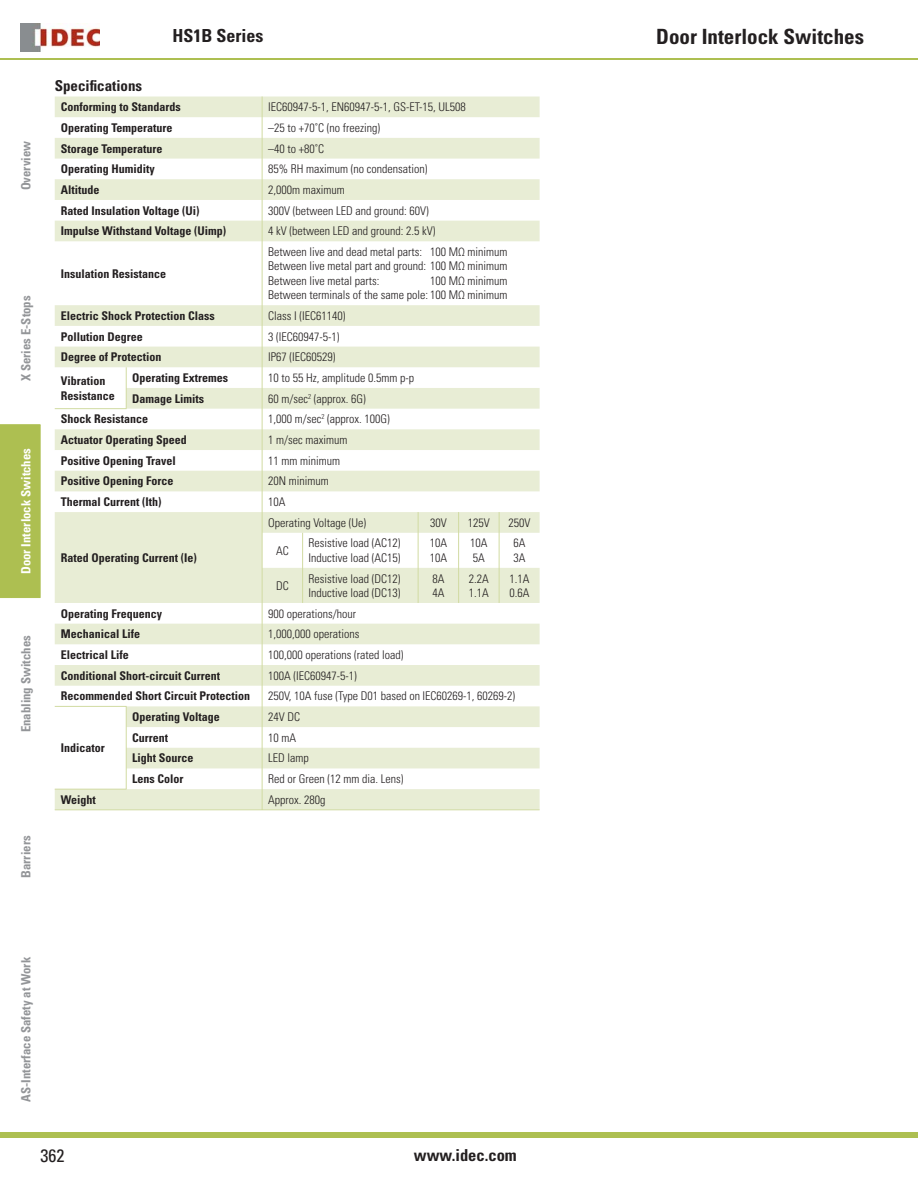
<style>
.page{position:relative;width:918px;height:1188px;background:#fff}
.page>*{position:absolute;margin:0;border:0;box-sizing:border-box;transform-origin:0 0}
.t1{font:700 condensed 21px "Univers LT Std";color:#231f20}
.t2{font:700 condensed 18px "Univers LT Std";color:#231f20}
.t3{font:condensed 18px "Univers LT Std";color:#231f20}
.t4{font:700 condensed 16.5px "Univers LT Std";color:#231f20}
.t5{font:700 condensed 15px "Univers LT Std";color:#231f20}
.t6{font:700 condensed 12.75px "Univers LT Std";color:#939598}
.t7{font:700 condensed 12.75px "Univers LT Std";color:#fff}
.t8{font:300 condensed 12px/14.4px "Univers LT Std";color:#231f20}
.t9{font:700 condensed 12px/14.4px "Univers LT Std";color:#231f20}
</style>
<div class="page">
<img style="left:20px;top:24px;width:80px;height:27px">
<hr style="left:0;top:424px;width:40px;height:1px;background:#adbf51">
<hr style="left:40px;top:425px;width:1px;height:172px;background:#adbf51">
<div style="left:0;top:425px;width:40px;height:173px;background:#adbf51"></div>
<hr style="left:0;top:59px;width:918px;height:1px;background:#adbf51">
<div style="left:0;top:1132px;width:918px;height:6px;background:#adbf51"></div>
<svg style="left:55px;top:97px;width:485px;height:712px"></svg>
<svg style="left:262px;top:97px;width:1px;height:144px"></svg>
<hr style="left:262px;top:241px;width:1px;height:64px;background:#d1dba2">
<svg style="left:262px;top:305px;width:1px;height:228px"></svg>
<svg style="left:418px;top:512px;width:1px;height:21px"></svg>
<svg style="left:458px;top:512px;width:1px;height:21px"></svg>
<svg style="left:499px;top:512px;width:1px;height:21px"></svg>
<hr style="left:262px;top:533px;width:1px;height:35px;background:#d1dba2">
<hr style="left:302px;top:533px;width:1px;height:35px;background:#d1dba2">
<hr style="left:418px;top:533px;width:1px;height:35px;background:#d1dba2">
<hr style="left:458px;top:533px;width:1px;height:35px;background:#d1dba2">
<hr style="left:499px;top:533px;width:1px;height:35px;background:#d1dba2">
<hr style="left:262px;top:568px;width:1px;height:35px;background:#d1dba2">
<hr style="left:302px;top:568px;width:1px;height:35px;background:#d1dba2">
<hr style="left:418px;top:568px;width:1px;height:35px;background:#d1dba2">
<hr style="left:458px;top:568px;width:1px;height:35px;background:#d1dba2">
<hr style="left:499px;top:568px;width:1px;height:35px;background:#d1dba2">
<svg style="left:262px;top:603px;width:1px;height:206px"></svg>
<hr style="left:55px;top:809px;width:485px;height:1px;background:#d1dba2">
<svg style="left:126px;top:707px;width:1px;height:82px"></svg>
<hr style="left:55px;top:789px;width:72px;height:1px;background:#d1dba2">
<svg style="left:126px;top:367px;width:1px;height:41px"></svg>
<hr style="left:55px;top:408px;width:72px;height:1px;background:#d1dba2">
<hr style="left:55px;top:706px;width:72px;height:1px;background:#d1dba2">
<p class="t6" style="left:20px;top:190px;width:51px;rotate:-90deg">Overview</p>
<p class="t6" style="left:20px;top:381px;width:87px;rotate:-90deg">X Series E-Stops</p>
<p class="t7" style="left:20px;top:574px;width:128px;rotate:-90deg">Door Interlock Switches</p>
<p class="t6" style="left:20px;top:732px;width:99px;rotate:-90deg">Enabling Switches</p>
<p class="t6" style="left:20px;top:878px;width:44px;rotate:-90deg">Barriers</p>
<h2 class="t2" style="left:172px;top:27px;width:92px">HS1B Series</h2>
<p class="t5" style="left:55px;top:78px;width:89px">Specifications</p>
<p class="t9" style="left:61px;top:100px;width:121px">Conforming to Standards</p>
<p class="t8" style="left:268px;top:100px;width:199px">IEC60947-5-1, EN60947-5-1, GS-ET-15, UL508</p>
<p class="t9" style="left:61px;top:121px;width:113px">Operating Temperature</p>
<p class="t8" style="left:268px;top:121px;width:113px">–25 to +70˚C (no freezing)</p>
<p class="t9" style="left:61px;top:142px;width:103px">Storage Temperature</p>
<p class="t8" style="left:268px;top:142px;width:57px">–40 to +80˚C</p>
<p class="t9" style="left:61px;top:162px;width:95px">Operating Humidity</p>
<p class="t8" style="left:268px;top:163px;width:161px">85% RH maximum (no condensation)</p>
<p class="t9" style="left:61px;top:183px;width:40px">Altitude</p>
<p class="t8" style="left:268px;top:183px;width:78px">2,000m maximum</p>
<p class="t9" style="left:61px;top:204px;width:140px">Rated Insulation Voltage (Ui)</p>
<p class="t8" style="left:268px;top:204px;width:162px">300V (between LED and ground: 60V)</p>
<p class="t9" style="left:61px;top:225px;width:167px">Impulse Withstand Voltage (Uimp)</p>
<p class="t8" style="left:268px;top:225px;width:169px">4 kV (between LED and ground: 2.5 kV)</p>
<p class="t9" style="left:61px;top:267px;width:107px">Insulation Resistance</p>
<p class="t8" style="left:268px;top:245px;width:241px;text-align:justify">Between live and dead metal parts: 100 MΩ minimum Between live metal part and ground: 100 MΩ minimum Between live metal parts:</p>
<p class="t8" style="left:268px;top:274px;width:241px;text-align:right">100 MΩ minimum<br>Between terminals of the same pole: 100 MΩ minimum</p>
<p class="t9" style="left:61px;top:309px;width:156px">Electric Shock Protection Class</p>
<p class="t8" style="left:268px;top:309px;width:79px">Class I (IEC61140)</p>
<p class="t9" style="left:61px;top:330px;width:84px">Pollution Degree</p>
<p class="t8" style="left:268px;top:330px;width:73px">3 (IEC60947-5-1)</p>
<p class="t9" style="left:61px;top:350px;width:102px">Degree of Protection</p>
<p class="t8" style="left:268px;top:351px;width:69px">IP67 (IEC60529)</p>
<p class="t9" style="left:61px;top:374px;width:55px">Vibration<br>Resistance</p>
<p class="t9" style="left:132px;top:371px;width:97px">Operating Extremes</p>
<p class="t8" style="left:268px;top:371px;width:147px">10 to 55 Hz, amplitude 0.5mm p-p</p>
<p class="t9" style="left:132px;top:392px;width:73px">Damage Limits</p>
<p class="t8" style="left:268px;top:392px;width:99px">60 m/sec<sup>2</sup> (approx. 6G)</p>
<p class="t9" style="left:61px;top:413px;width:89px">Shock Resistance</p>
<p class="t8" style="left:268px;top:413px;width:123px">1,000 m/sec<sup>2</sup> (approx. 100G)</p>
<p class="t9" style="left:61px;top:433px;width:127px">Actuator Operating Speed</p>
<p class="t8" style="left:268px;top:433px;width:81px">1 m/sec maximum</p>
<p class="t9" style="left:61px;top:454px;width:117px">Positive Opening Travel</p>
<p class="t8" style="left:268px;top:454px;width:73px">11 mm minimum</p>
<p class="t9" style="left:61px;top:475px;width:114px">Positive Opening Force</p>
<p class="t8" style="left:268px;top:475px;width:62px">20N minimum</p>
<p class="t9" style="left:61px;top:495px;width:102px">Thermal Current (Ith)</p>
<p class="t8" style="left:268px;top:495px;width:19px">10A</p>
<p class="t9" style="left:61px;top:551px;width:138px">Rated Operating Current (Ie)</p>
<p class="t8" style="left:268px;top:516px;width:100px">Operating Voltage (Ue)</p>
<p class="t8" style="left:430px;top:516px;width:18px">30V</p>
<p class="t8" style="left:468px;top:516px;width:23px">125V</p>
<p class="t8" style="left:508px;top:516px;width:23px">250V</p>
<p class="t8" style="left:276px;top:544px;width:14px">AC</p>
<p class="t8" style="left:309px;top:537px;width:93px">Resistive load (AC12)<br>Inductive load (AC15)</p>
<p class="t8" style="left:430px;top:537px;width:19px">10A<br>10A</p>
<p class="t8" style="left:470px;top:537px;width:19px">10A<br>5A</p>
<p class="t8" style="left:513px;top:537px;width:13px">6A<br>3A</p>
<p class="t8" style="left:276px;top:579px;width:14px">DC</p>
<p class="t8" style="left:309px;top:572px;width:93px">Resistive load (DC12)<br>Inductive load (DC13)</p>
<p class="t8" style="left:432px;top:572px;width:13px">8A<br>4A</p>
<p class="t8" style="left:469px;top:572px;width:21px">2.2A<br>1.1A</p>
<p class="t8" style="left:509px;top:572px;width:21px">1.1A<br>0.6A</p>
<p class="t9" style="left:61px;top:607px;width:103px">Operating Frequency</p>
<p class="t8" style="left:268px;top:607px;width:89px">900 operations/hour</p>
<p class="t9" style="left:61px;top:628px;width:81px">Mechanical Life</p>
<p class="t8" style="left:268px;top:628px;width:93px">1,000,000 operations</p>
<p class="t9" style="left:61px;top:648px;width:70px">Electrical Life</p>
<p class="t8" style="left:268px;top:648px;width:137px">100,000 operations (rated load)</p>
<p class="t9" style="left:61px;top:669px;width:161px">Conditional Short-circuit Current</p>
<p class="t8" style="left:268px;top:669px;width:90px">100A (IEC60947-5-1)</p>
<p class="t9" style="left:61px;top:690px;width:191px">Recommended Short Circuit Protection</p>
<p class="t8" style="left:268px;top:690px;width:249px">250V, 10A fuse (Type D01 based on IEC60269-1, 60269-2)</p>
<p class="t9" style="left:61px;top:741px;width:46px">Indicator</p>
<p class="t9" style="left:132px;top:710px;width:89px">Operating Voltage</p>
<p class="t8" style="left:268px;top:710px;width:33px">24V DC</p>
<p class="t9" style="left:132px;top:731px;width:37px">Current</p>
<p class="t8" style="left:268px;top:731px;width:29px">10 mA</p>
<p class="t9" style="left:132px;top:752px;width:63px">Light Source</p>
<p class="t8" style="left:268px;top:752px;width:42px">LED lamp</p>
<p class="t9" style="left:132px;top:772px;width:53px">Lens Color</p>
<p class="t8" style="left:268px;top:772px;width:137px">Red or Green (12 mm dia. Lens)</p>
<p class="t9" style="left:61px;top:793px;width:37px">Weight</p>
<p class="t8" style="left:268px;top:793px;width:59px">Approx. 280g</p>
<p class="t6" style="left:20px;top:1102px;width:146px;rotate:-90deg">AS-Interface Safety at Work</p>
<h2 class="t3" style="left:41px;top:1147px;width:25px">362</h2>
<h3 class="t4" style="left:414px;top:1148px;width:104px">www.idec.com</h3>
<h1 class="t1" style="left:656px;top:27px;width:209px">Door Interlock Switches</h1>
</div>
